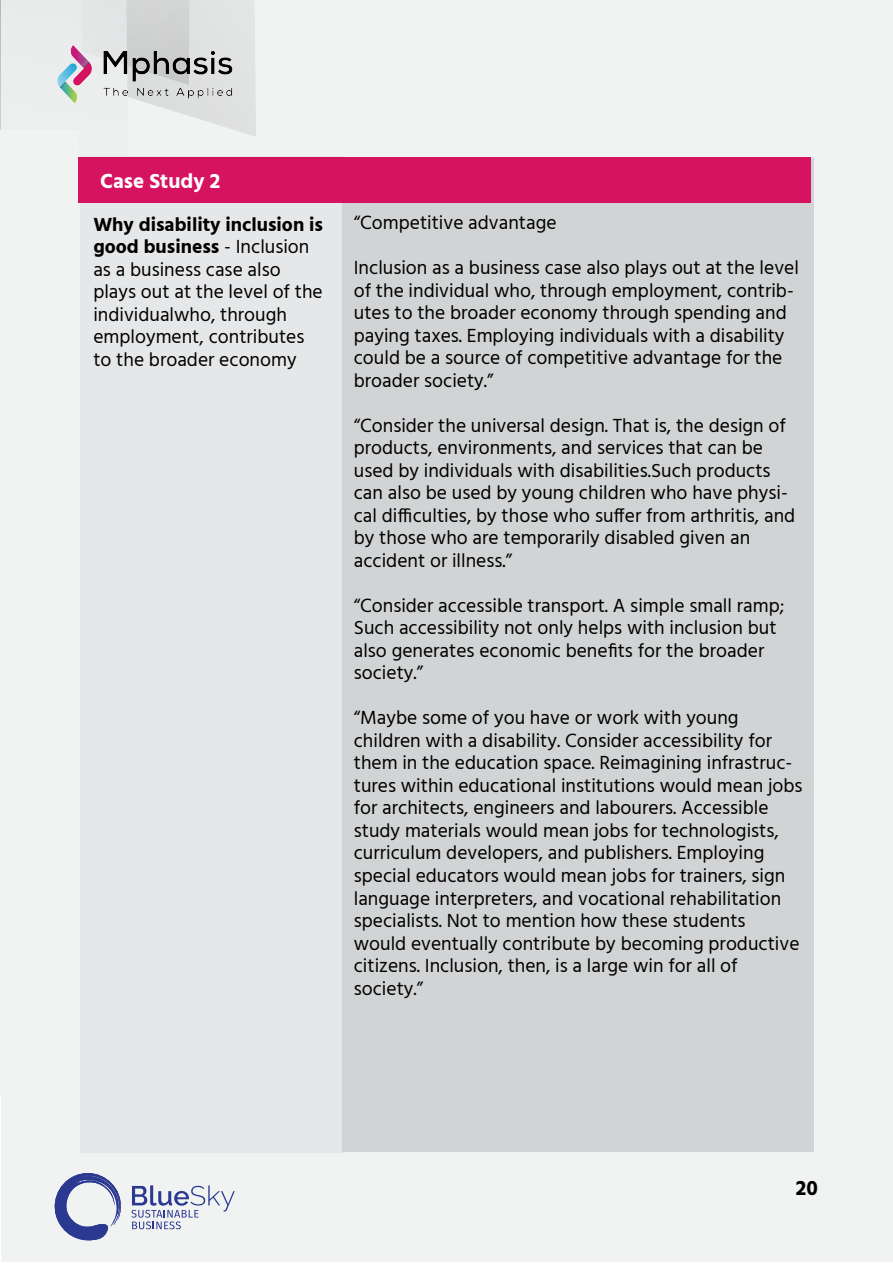
<style>
.page{position:relative;width:893px;height:1263px;background:#fff}
.page>*{position:absolute;margin:0;border:0;box-sizing:border-box;transform-origin:0 0}
.t1{font:700 21px "Hind";color:#fff}
.t2{font:700 21px "Hind";color:#000}
.t3{font:19.5px/22.5px "Hind";color:#000}
.s1{font-weight:700}
</style>
<div class="page">
<div style="left:1px;top:1px;width:891px;height:1261px;background:#f1f2f2"></div>
<svg style="left:82px;top:1px;width:174px;height:136px"></svg>
<img style="left:57px;top:37px;width:178px;height:77px">
<svg style="left:54px;top:1173px;width:67px;height:68px"></svg>
<svg style="left:131px;top:1185px;width:104px;height:44px"></svg>
<div style="left:80px;top:156px;width:264px;height:997px;background:#e6e7e8"></div>
<div style="left:342px;top:158px;width:550px;height:993px;background:#d1d3d4"></div>
<div style="left:0;top:130px;width:79px;height:966px;background:#f1f2f2"></div>
<div style="left:814px;top:134px;width:78px;height:1025px;background:#f1f2f2"></div>
<div style="left:79px;top:157px;width:732px;height:46px;background:#d61360"></div>
<p class="t1" style="left:100px;top:168px;width:122px">Case Study 2</p>
<p class="t3" style="left:93px;top:214px;width:231px"><span class="s1">Why disability inclusion is good business</span> - Inclusion as a business case also plays out at the level of the individualwho, through employment, contributes to the broader economy</p>
<p class="t3" style="left:354px;top:213px;width:204px">“Competitive advantage</p>
<p class="t3" style="left:354px;top:258px;width:447px">Inclusion as a business case also plays out at the level of the individual who, through employment, contrib&shy;utes to the broader economy through spending and paying taxes. Employing individuals with a disability could be a source of competitive advantage for the broader society.”</p>
<p class="t3" style="left:354px;top:415px;width:443px">“Consider the universal design. That is, the design of products, environments, and services that can be used by individuals with disabilities.Such products can also be used by young children who have physi&shy;cal difficulties, by those who suffer from arthritis, and by those who are temporarily disabled given an accident or illness.”</p>
<p class="t3" style="left:354px;top:595px;width:432px">“Consider accessible transport. A simple small ramp; Such accessibility not only helps with inclusion but also generates economic benefits for the broader society.”</p>
<p class="t3" style="left:354px;top:708px;width:450px">“Maybe some of you have or work with young children with a disability. Consider accessibility for them in the education space. Reimagining infrastruc&shy;tures within educational institutions would mean jobs for architects, engineers and labourers. Accessible study materials would mean jobs for technologists, curriculum developers, and publishers. Employing special educators would mean jobs for trainers, sign language interpreters, and vocational rehabilitation specialists. Not to mention how these students would eventually contribute by becoming productive citizens. Inclusion, then, is a large win for all of society.”</p>
<p class="t2" style="left:796px;top:1175px;width:23px">20</p>
</div>
